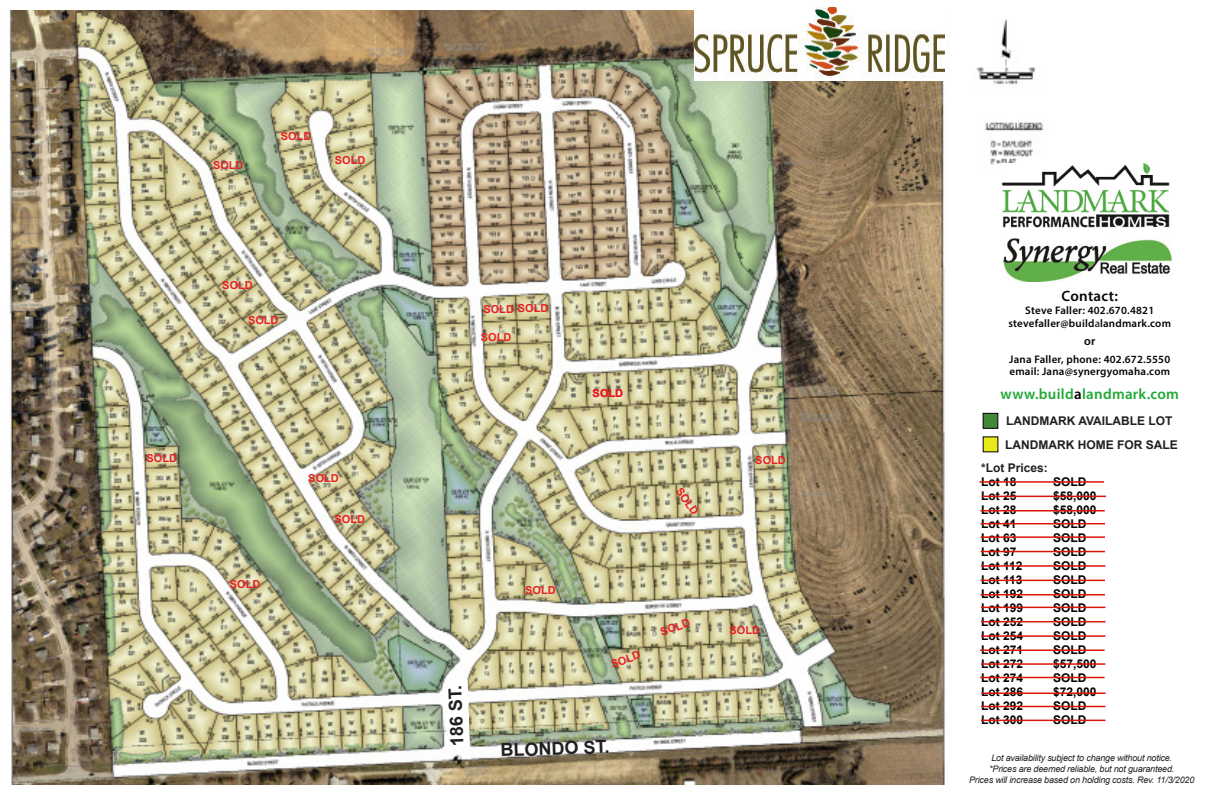
<style>
.page{position:relative;width:1224px;height:792px;background:#fff}
.page>*{position:absolute;margin:0;border:0;box-sizing:border-box;transform-origin:0 0}
.t1{font:700 18px "Arial";color:#231f20}
.t2{font:600 15px "Myriad Pro";letter-spacing:.02em;color:#20a936}
.t3{font:600 15px "Myriad Pro";letter-spacing:.02em;color:#040503}
.t4{font:700 12px "Arial";color:#000}
.t5{font:700 12px "Arial";color:#231f20}
.t6{font:600 12px "Myriad Pro";color:#040503}
.t7{font:600 11px "Myriad Pro";letter-spacing:.02em;color:#040503}
.t8{font:700 11px "Arial";color:#e81e24}
.t9{font:italic 9px/10.8px "Arial";letter-spacing:-.02em;color:#231f20;text-align:center}
.s1{font-weight:400}
.s2{color:#000}
</style>
<div class="page">
<img style="left:9px;top:10px;width:1044px;height:775px">
<img style="left:1002px;top:164px;width:168px;height:66px">
<div style="left:1004px;top:239px;width:168px;height:59px;background:#fff"></div>
<img style="left:1004px;top:239px;width:168px;height:42px">
<div style="left:994px;top:290px;width:192px;height:128px;background:#fff"></div>
<svg style="left:447px;top:679px;width:23px;height:67px"></svg>
<hr style="left:980px;top:510px;width:125px;height:2px;background:#dd1408">
<div style="left:983px;top:413px;width:15px;height:16px;background:#438838;border:1px solid #000"></div>
<div style="left:983px;top:436px;width:15px;height:16px;background:#e8e81a"></div>
<img style="left:694px;top:7px;width:250px;height:73px">
<hr style="left:981px;top:536px;width:124px;height:2px;background:#dd1408">
<hr style="left:981px;top:594px;width:124px;height:2px;background:#dd1408">
<hr style="left:981px;top:551px;width:124px;height:1px;background:#dd1408">
<hr style="left:980px;top:481px;width:124px;height:2px;background:#dd1408">
<hr style="left:981px;top:621px;width:124px;height:1px;background:#dd1408">
<hr style="left:981px;top:692px;width:125px;height:2px;background:#dd1408">
<hr style="left:981px;top:565px;width:124px;height:2px;background:#dd1408">
<hr style="left:981px;top:635px;width:124px;height:2px;background:#dd1408">
<hr style="left:981px;top:663px;width:124px;height:2px;background:#dd1408">
<hr style="left:981px;top:580px;width:124px;height:1px;background:#dd1408">
<hr style="left:981px;top:720px;width:124px;height:1px;background:#dd1408">
<hr style="left:981px;top:706px;width:124px;height:1px;background:#dd1408">
<hr style="left:981px;top:607px;width:124px;height:1px;background:#dd1408">
<hr style="left:980px;top:677px;width:125px;height:1px;background:#dd1408">
<hr style="left:982px;top:496px;width:124px;height:1px;background:#dd1408">
<hr style="left:980px;top:650px;width:125px;height:1px;background:#dd1408">
<hr style="left:981px;top:523px;width:124px;height:1px;background:#dd1408">
<p class="t8" style="left:213px;top:158px;width:32px">SOLD</p>
<p class="t8" style="left:281px;top:128px;width:32px">SOLD</p>
<p class="t8" style="left:335px;top:153px;width:32px">SOLD</p>
<p class="t8" style="left:222px;top:278px;width:32px">SOLD</p>
<p class="t8" style="left:248px;top:312px;width:32px">SOLD</p>
<p class="t8" style="left:147px;top:451px;width:32px">SOLD</p>
<p class="t8" style="left:230px;top:576px;width:32px">SOLD</p>
<p class="t8" style="left:308px;top:470px;width:32px">SOLD</p>
<p class="t8" style="left:334px;top:511px;width:32px">SOLD</p>
<p class="t8" style="left:518px;top:300px;width:32px">SOLD</p>
<p class="t8" style="left:483px;top:302px;width:32px">SOLD</p>
<p class="t8" style="left:481px;top:329px;width:32px">SOLD</p>
<p class="t8" style="left:593px;top:385px;width:32px">SOLD</p>
<p class="t8" style="left:685px;top:484px;width:32px;rotate:55deg">SOLD</p>
<p class="t8" style="left:755px;top:453px;width:32px">SOLD</p>
<p class="t1" style="left:444px;top:746px;width:63px;rotate:-92deg">186 ST.</p>
<p class="t8" style="left:525px;top:583px;width:32px">SOLD</p>
<p class="t8" style="left:609px;top:657px;width:32px;rotate:-20deg">SOLD</p>
<p class="t8" style="left:658px;top:625px;width:32px;rotate:-20deg">SOLD</p>
<p class="t8" style="left:730px;top:623px;width:32px">SOLD</p>
<p class="t1" style="left:500px;top:737px;width:111px;rotate:-2deg">BLONDO ST.</p>
<p class="t3" style="left:1062px;top:287px;width:58px">Contact:</p>
<p class="t7" style="left:1025px;top:304px;width:130px">Steve Faller: 402.670.4821</p>
<p class="t7" style="left:1008px;top:317px;width:164px">stevefaller@build<span class="s1">a</span>landmark.com</p>
<p class="t6" style="left:1084px;top:334px;width:13px">or</p>
<p class="t7" style="left:1009px;top:353px;width:162px">Jana Faller, phone: 402.672.5550</p>
<p class="t7" style="left:1009px;top:365px;width:162px">email: Jana@synergyomaha.com</p>
<p class="t2" style="left:1001px;top:385px;width:180px">www.build<span class="s2">a</span>landmark.com</p>
<p class="t5" style="left:1006px;top:412px;width:168px">LANDMARK AVAILABLE LOT</p>
<p class="t5" style="left:981px;top:459px;width:68px">*Lot Prices:</p>
<p class="t4" style="left:981px;top:473px;width:37px">Lot 18</p>
<p class="t4" style="left:1053px;top:473px;width:35px">SOLD</p>
<p class="t4" style="left:981px;top:487px;width:37px">Lot 25</p>
<p class="t4" style="left:1053px;top:487px;width:45px">$58,000</p>
<p class="t4" style="left:981px;top:501px;width:37px">Lot 28</p>
<p class="t4" style="left:1053px;top:501px;width:45px">$58,000</p>
<p class="t4" style="left:981px;top:515px;width:37px">Lot 41</p>
<p class="t4" style="left:1053px;top:515px;width:35px">SOLD</p>
<p class="t4" style="left:981px;top:529px;width:37px">Lot 63</p>
<p class="t4" style="left:1053px;top:529px;width:35px">SOLD</p>
<p class="t4" style="left:981px;top:543px;width:37px">Lot 97</p>
<p class="t4" style="left:1053px;top:543px;width:35px">SOLD</p>
<p class="t4" style="left:981px;top:557px;width:43px">Lot 112</p>
<p class="t4" style="left:1053px;top:557px;width:35px">SOLD</p>
<p class="t4" style="left:981px;top:571px;width:43px">Lot 113</p>
<p class="t4" style="left:1053px;top:571px;width:35px">SOLD</p>
<p class="t4" style="left:981px;top:585px;width:44px">Lot 192</p>
<p class="t4" style="left:1053px;top:585px;width:35px">SOLD</p>
<p class="t4" style="left:981px;top:599px;width:44px">Lot 199</p>
<p class="t4" style="left:1053px;top:599px;width:35px">SOLD</p>
<p class="t4" style="left:981px;top:613px;width:44px">Lot 252</p>
<p class="t4" style="left:1053px;top:613px;width:35px">SOLD</p>
<p class="t4" style="left:981px;top:627px;width:44px">Lot 254</p>
<p class="t4" style="left:1053px;top:627px;width:35px">SOLD</p>
<p class="t4" style="left:981px;top:641px;width:44px">Lot 271</p>
<p class="t4" style="left:1053px;top:641px;width:35px">SOLD</p>
<p class="t4" style="left:981px;top:655px;width:44px">Lot 272</p>
<p class="t4" style="left:1053px;top:655px;width:45px">$57,500</p>
<p class="t4" style="left:981px;top:669px;width:44px">Lot 274</p>
<p class="t4" style="left:1053px;top:669px;width:35px">SOLD</p>
<p class="t4" style="left:981px;top:683px;width:44px">Lot 286</p>
<p class="t4" style="left:1053px;top:683px;width:45px">$72,000</p>
<p class="t4" style="left:981px;top:697px;width:44px">Lot 292</p>
<p class="t4" style="left:1053px;top:697px;width:35px">SOLD</p>
<p class="t4" style="left:981px;top:711px;width:44px">Lot 300</p>
<p class="t4" style="left:1053px;top:711px;width:35px">SOLD</p>
<p class="t5" style="left:1005px;top:436px;width:174px">LANDMARK HOME FOR SALE</p>
<p class="t9" style="left:991px;top:753px;width:182px">Lot availability subject to change without notice.</p>
<p class="t9" style="left:969px;top:763px;width:227px">*Prices are deemed reliable, but not guaranteed.<br>Prices will increase based on holding costs. Rev. 11/3/2020</p>
</div>
